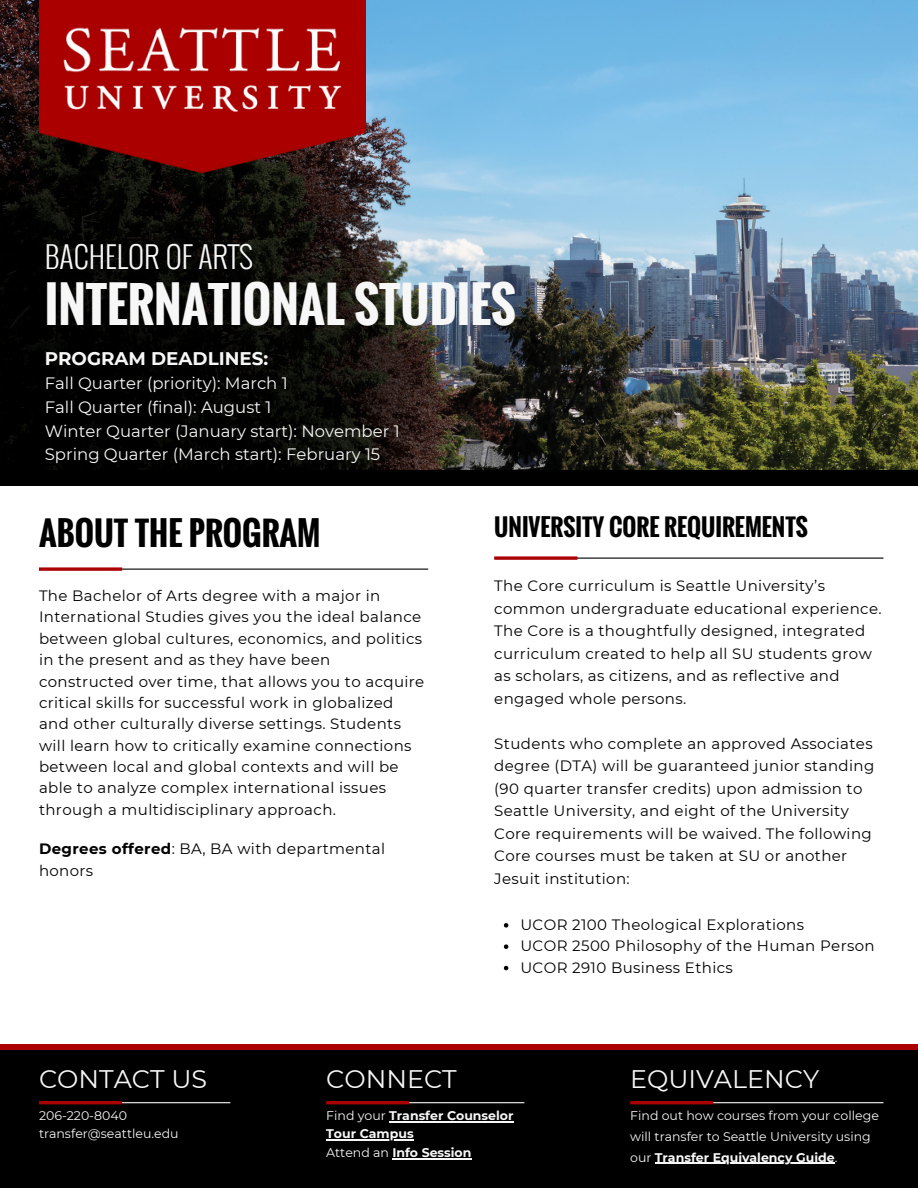
<style>
.page{position:relative;width:918px;height:1188px;background:#fff}
.page>*{position:absolute;margin:0;border:0;box-sizing:border-box;transform-origin:0 0}
.t1{font:700 48px "Oswald";color:#f7f7f7}
.t2{font:700 32.4px "Oswald";color:#000}
.t3{font:300 29.85px "Oswald";color:#f7f7f7}
.t4{font:25.35px "Montserrat";color:#f7f7f7}
.t5{font:700 23.4px "Oswald";color:#000}
.t6{font:700 18.3px "Montserrat";color:#f7f7f7}
.t7{font:16.5px/23.7px "Montserrat";color:#f7f7f7}
.t8{font:15px/21.3px "Montserrat";letter-spacing:.025em;color:#000}
.t9{font:12.45px/20.9px "Montserrat";color:#f7f7f7}
.t10{font:700 12.45px "Montserrat";color:#f7f7f7}
.s1{font-weight:700}
.s2{font-weight:400}
</style>
<div class="page">
<img style="left:0;top:0;width:918px;height:470px">
<div style="left:0;top:470px;width:918px;height:15px;background:#000"></div>
<div style="left:0;top:1047px;width:918px;height:141px;background:#000"></div>
<div style="left:0;top:1045px;width:918px;height:5px;background:#a00"></div>
<hr style="left:39px;top:569px;width:389px;height:1px;background:#000">
<svg style="left:39px;top:567px;width:83px;height:4px"></svg>
<hr style="left:41px;top:1102px;width:189px;height:1px;background:#f7f7f7">
<hr style="left:39px;top:1101px;width:83px;height:3px;background:#a00">
<hr style="left:328px;top:1102px;width:196px;height:1px;background:#f7f7f7">
<hr style="left:326px;top:1101px;width:83px;height:3px;background:#a00">
<hr style="left:389px;top:1121px;width:125px;height:1px;background:#f7f7f7">
<hr style="left:326px;top:1139px;width:88px;height:1px;background:#f7f7f7">
<hr style="left:392px;top:1158px;width:80px;height:1px;background:#f7f7f7">
<hr style="left:632px;top:1102px;width:252px;height:1px;background:#f7f7f7">
<hr style="left:630px;top:1101px;width:83px;height:3px;background:#a00">
<hr style="left:655px;top:1163px;width:180px;height:1px;background:#f7f7f7">
<img style="left:39px;top:0;width:326px;height:176px">
<hr style="left:494px;top:558px;width:390px;height:1px;background:#000">
<svg style="left:494px;top:556px;width:83px;height:4px"></svg>
<svg style="left:504px;top:923px;width:4px;height:5px"></svg>
<svg style="left:504px;top:944px;width:4px;height:5px"></svg>
<svg style="left:504px;top:966px;width:4px;height:4px"></svg>
<p class="t3" style="left:45px;top:233px;width:210px">BACHELOR OF ARTS</p>
<h5 class="t1" style="left:45px;top:267px;width:473px">INTERNATIONAL STUDIES</h5>
<p class="t6" style="left:45px;top:347px;width:225px">PROGRAM DEADLINES:</p>
<p class="t7" style="left:45px;top:372px;width:356px">Fall Quarter (priority): March 1<br>Fall Quarter (final): August 1<br>Winter Quarter (January start): November 1<br>Spring Quarter (March start): February 15</p>
<p class="t2" style="left:39px;top:508px;width:283px">ABOUT THE PROGRAM</p>
<p class="t8" style="left:39px;top:585px;width:387px">The Bachelor of Arts degree with a major in International Studies gives you the ideal balance between global cultures, economics, and politics in the present and as they have been constructed over time, that allows you to acquire critical skills for successful work in globalized and other culturally diverse settings. Students will learn how to critically examine connections between local and global contexts and will be able to analyze complex international issues through a multidisciplinary approach.</p>
<p class="t8" style="left:39px;top:838px;width:348px"><span class="s1">Degrees offered</span>: BA, BA with departmental honors</p>
<h5 class="t5" style="left:494px;top:509px;width:315px">UNIVERSITY CORE REQUIREMENTS</h5>
<p class="t8" style="left:494px;top:575px;width:389px;line-height:22.5px">The Core curriculum is Seattle University’s common undergraduate educational experience.<br>The Core is a thoughtfully designed, integrated curriculum created to help all SU students grow as scholars, as citizens, and as reflective and engaged whole persons.</p>
<p class="t8" style="left:494px;top:732px;width:382px;line-height:22.5px">Students who complete an approved Associates degree (DTA) will be guaranteed junior standing (90 quarter transfer credits) upon admission to Seattle University, and eight of the University Core requirements will be waived. The following Core courses must be taken at SU or another Jesuit institution:</p>
<p class="t8" style="left:520px;top:914px;width:285px">UCOR 2100 Theological Explorations</p>
<h5 class="t8" style="left:520px;top:935px;width:356px">UCOR 2500 Philosophy of the Human Person</h5>
<p class="t8" style="left:520px;top:957px;width:214px">UCOR 2910 Business Ethics</p>
<h1 class="t4" style="left:39px;top:1063px;width:170px">CONTACT US</h1>
<p class="t4" style="left:326px;top:1063px;width:132px">CONNECT</p>
<p class="t4" style="left:630px;top:1063px;width:190px">EQUIVALENCY</p>
<p class="t9" style="left:39px;top:1105px;width:89px">206-220-8040</p>
<h3 class="t9" style="left:39px;top:1124px;width:141px">transfer@seattleu.edu</h3>
<h2 class="t10" style="left:326px;top:1108px;width:189px"><span class="s2">Find your</span> Transfer Counselor</h2>
<p class="t10" style="left:326px;top:1126px;width:89px">Tour Campus</p>
<h4 class="t10" style="left:326px;top:1145px;width:147px"><span class="s2">Attend an</span> Info Session</h4>
<h6 class="t9" style="left:630px;top:1105px;width:250px">Find out how courses from your college will transfer to Seattle University using our <span class="s1">Transfer Equivalency Guide</span>.</h6>
</div>
